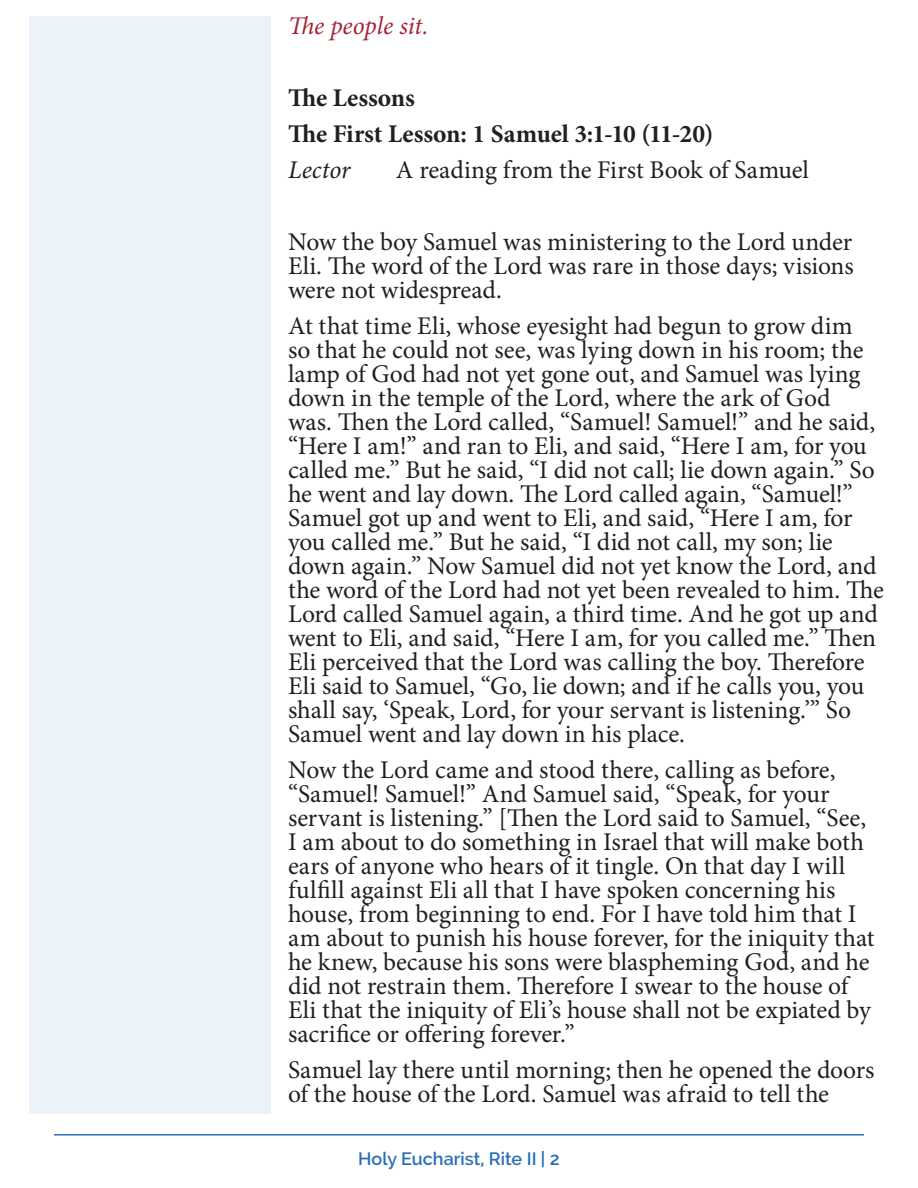
<style>
.page{position:relative;width:918px;height:1188px;background:#fff}
.page>*{position:absolute;margin:0;border:0;box-sizing:border-box;transform-origin:0 0}
.People{font:25.5px/24px "Minion Pro";letter-spacing:-.005em;color:#231f20}
.People-2{font:700 25.5px "Minion Pro";letter-spacing:-.01em;color:#231f20}
.Section_Header{font:italic 25.5px "Minion Pro";letter-spacing:-.005em;color:#a32638}
.Section_Header-2{font:700 25.5px "Minion Pro";color:#231f20}
.People-3{font:italic 25.5px "Minion Pro";color:#231f20}
.t1{font:600 18px "Raleway";color:#296eb7}
</style>
<div class="page">
<hr style="left:54px;top:1134px;width:810px;height:2px;background:#296eb7">
<div style="left:29px;top:16px;width:242px;height:1098px;background:#ebf2f9"></div>
<p class="Section_Header" style="left:288px;top:9px;width:142px">The people sit.</p>
<p class="Section_Header-2" style="left:288px;top:80px;width:128px">The Lessons</p>
<p class="People-2" style="left:288px;top:116px;width:427px">The First Lesson: 1 Samuel 3:1-10 (11-20)</p>
<p class="People-3" style="left:288px;top:153px;width:64px">Lector</p>
<p class="People" style="left:396px;top:158px;width:414px">A reading from the First Book of Samuel</p>
<p class="People" style="left:288px;top:230px;width:567px;text-align:justify">Now the boy Samuel was ministering to the Lord under Eli. The word of the Lord was rare in those days; visions were not widespread.</p>
<p class="People" style="left:288px;top:314px;width:597px">At that time Eli, whose eyesight had begun to grow dim<br>so that he could not see, was lying down in his room; the lamp of God had not yet gone out, and Samuel was lying down in the temple of the Lord, where the ark of God<br>was. Then the Lord called, “Samuel! Samuel!” and he said, “Here I am!” and ran to Eli, and said, “Here I am, for you called me.” But he said, “I did not call; lie down again.” So he went and lay down. The Lord called again, “Samuel!” Samuel got up and went to Eli, and said, “Here I am, for you called me.” But he said, “I did not call, my son; lie down again.” Now Samuel did not yet know the Lord, and the word of the Lord had not yet been revealed to him. The Lord called Samuel again, a third time. And he got up and went to Eli, and said, “Here I am, for you called me.” Then Eli perceived that the Lord was calling the boy. Therefore Eli said to Samuel, “Go, lie down; and if he calls you, you shall say, ‘Speak, Lord, for your servant is listening.’” So Samuel went and lay down in his place.</p>
<p class="People" style="left:288px;top:758px;width:588px">Now the Lord came and stood there, calling as before, “Samuel! Samuel!” And Samuel said, “Speak, for your servant is listening.” [Then the Lord said to Samuel, “See, I am about to do something in Israel that will make both ears of anyone who hears of it tingle. On that day I will fulfill against Eli all that I have spoken concerning his house, from beginning to end. For I have told him that I am about to punish his house forever, for the iniquity that he knew, because his sons were blaspheming God, and he did not restrain them. Therefore I swear to the house of Eli that the iniquity of Eli’s house shall not be expiated by sacrifice or offering forever.”</p>
<p class="People" style="left:288px;top:1058px;width:588px">Samuel lay there until morning; then he opened the doors of the house of the Lord. Samuel was afraid to tell the</p>
<p class="t1" style="left:358px;top:1149px;width:203px">Holy Eucharist, Rite II | 2</p>
</div>
